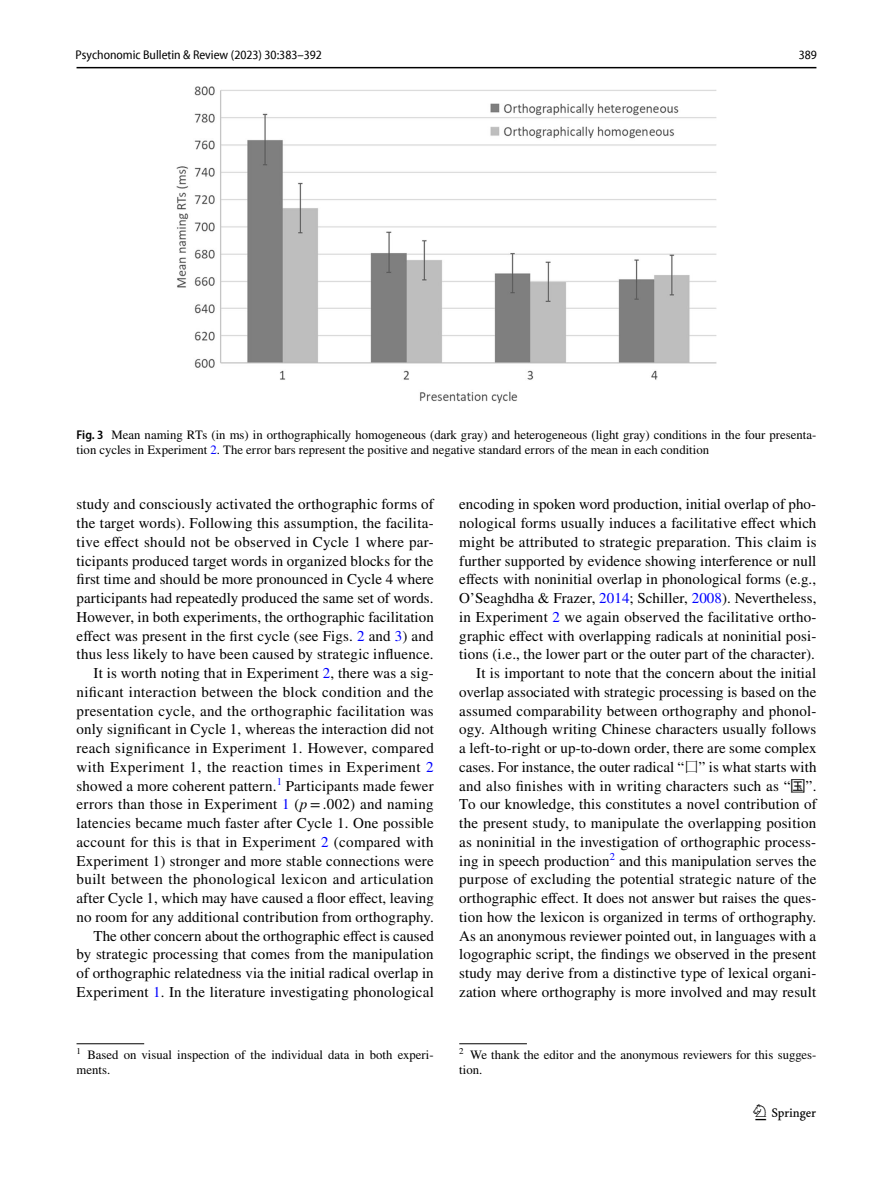
<style>
.page{position:relative;width:893px;height:1187px;background:#fff}
.page>*{position:absolute;margin:0;border:0;box-sizing:border-box;transform-origin:0 0}
.t1{font:22.5px "Springnew Regular 3";color:#000}
.t2{font:15px/18.8px "STIX";letter-spacing:.01em;color:#000;text-align:right}
.t3{font:12.75px/15px "STIX";color:#000}
.t4{font:semi-condensed 12.75px "Myriad Pro Unic";color:#000}
.s1{font-family:"Myriad Pro";font-weight:600;font-stretch:semi-condensed}
.s2{color:#00f}
.s3{font-style:italic}
.s4{font-family:"Sim Sun"}
.s5{font-family:"Code 2000"}
</style>
<div class="page">
<hr style="left:77px;top:67px;width:739px;height:1px;background:#000">
<img style="left:176px;top:87px;width:540px;height:316px">
<hr style="left:77px;top:1043px;width:67px;height:1px;background:#000">
<hr style="left:459px;top:1043px;width:68px;height:1px;background:#000">
<p class="t4" style="left:76px;top:50px;width:248px">Psychonomic Bulletin &amp; Review (2023) 30:383–392</p>
<p class="t4" style="left:799px;top:50px;width:20px">389</p>
<p class="t3" style="left:77px;top:428px;width:741px"><span class="s1">Fig. 3</span> Mean naming RTs (in ms) in orthographically homogeneous (dark gray) and heterogeneous (light gray) conditions in the four presenta&shy;tion cycles in Experiment <span class="s2">2</span>. The error bars represent the positive and negative standard errors of the mean in each condition</p>
<p class="t2" style="left:77px;top:496px;width:359px">study and consciously activated the orthographic forms of the target words). Following this assumption, the facilita&shy;tive effect should not be observed in Cycle 1 where par&shy;ticipants produced target words in organized blocks for the first time and should be more pronounced in Cycle 4 where participants had repeatedly produced the same set of words.<br>However, in both experiments, the orthographic facilitation effect was present in the first cycle (see Figs. <span class="s2">2</span> and <span class="s2">3</span>) and thus less likely to have been caused by strategic influence.<br>It is worth noting that in Experiment <span class="s2">2</span>, there was a sig&shy;nificant interaction between the block condition and the presentation cycle, and the orthographic facilitation was only significant in Cycle 1, whereas the interaction did not reach significance in Experiment 1. However, compared with Experiment 1, the reaction times in Experiment <span class="s2">2 </span>showed a more coherent pattern.<sup>1</sup> Participants made fewer errors than those in Experiment <span class="s2">1</span> (<span class="s3">p</span>=.002) and naming latencies became much faster after Cycle 1. One possible account for this is that in Experiment <span class="s2">2</span> (compared with Experiment 1) stronger and more stable connections were built between the phonological lexicon and articulation after Cycle 1, which may have caused a floor effect, leaving no room for any additional contribution from orthography.<br>The other concern about the orthographic effect is caused by strategic processing that comes from the manipulation of orthographic relatedness via the initial radical overlap in Experiment <span class="s2">1</span>. In the literature investigating phonological</p>
<p class="t2" style="left:459px;top:496px;width:359px">encoding in spoken word production, initial overlap of pho&shy;nological forms usually induces a facilitative effect which might be attributed to strategic preparation. This claim is further supported by evidence showing interference or null effects with noninitial overlap in phonological forms (e.g., O’Seaghdha &amp; Frazer, <span class="s2">2014</span>; Schiller, <span class="s2">2008</span>). Nevertheless, in Experiment <span class="s2">2</span> we again observed the facilitative ortho&shy;graphic effect with overlapping radicals at noninitial posi&shy;tions (i.e., the lower part or the outer part of the character).<br>It is important to note that the concern about the initial overlap associated with strategic processing is based on the assumed comparability between orthography and phonol&shy;ogy. Although writing Chinese characters usually follows a left-to-right or up-to-down order, there are some complex cases. For instance, the outer radical “<span class="s4">囗</span>” is what starts with and also finishes with in writing characters such as “<span class="s5">国</span>”.<br>To our knowledge, this constitutes a novel contribution of the present study, to manipulate the overlapping position as noninitial in the investigation of orthographic process&shy;ing in speech production<sup>2</sup> and this manipulation serves the purpose of excluding the potential strategic nature of the orthographic effect. It does not answer but raises the ques&shy;tion how the lexicon is organized in terms of orthography.<br>As an anonymous reviewer pointed out, in languages with a logographic script, the findings we observed in the present study may derive from a distinctive type of lexical organi&shy;zation where orthography is more involved and may result</p>
<p class="t3" style="left:77px;top:1047px;width:359px"><sup>1</sup> Based on visual inspection of the individual data in both experi&shy;ments.</p>
<p class="t3" style="left:459px;top:1047px;width:359px"><sup>2</sup> We thank the editor and the anonymous reviewers for this sugges&shy;tion.</p>
<h1 class="t1" style="left:755px;top:1104px;width:62px">1 3</h1>
</div>
